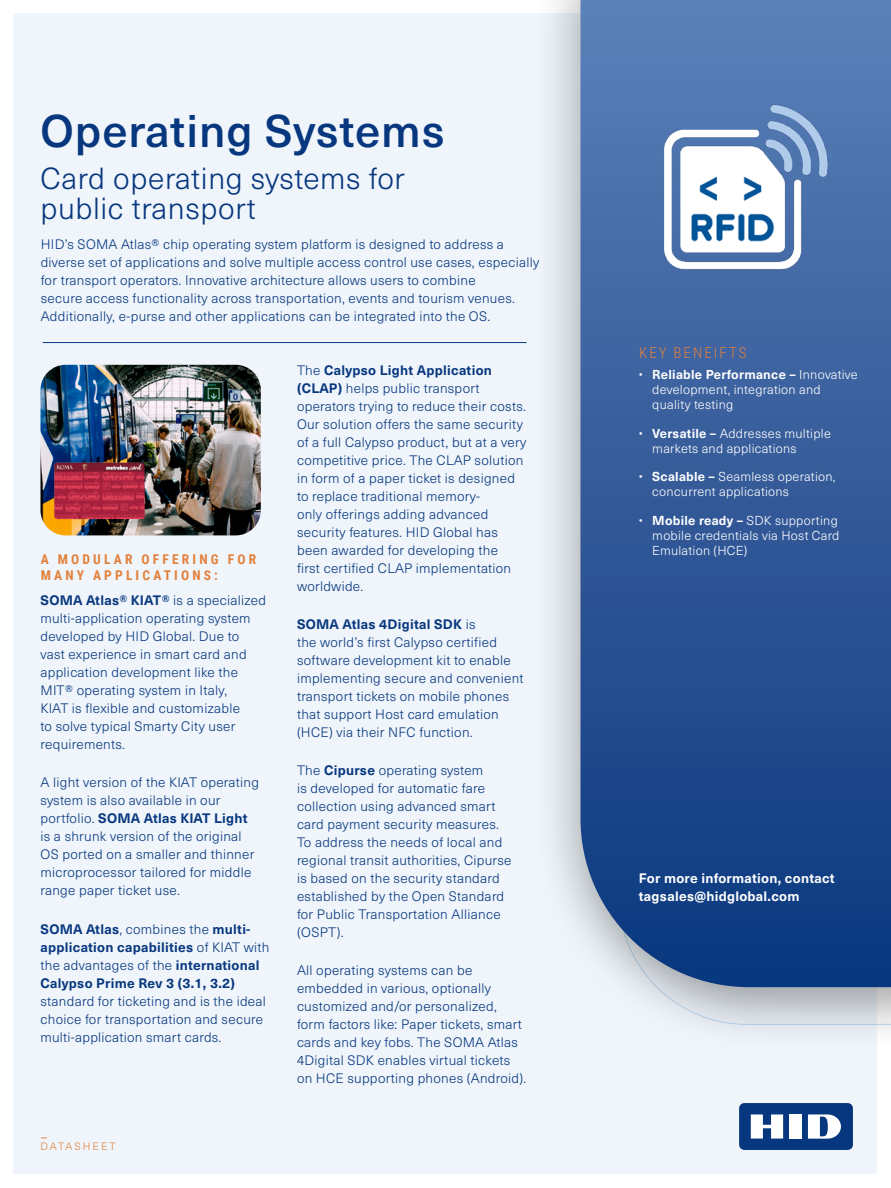
<style>
.page{position:relative;width:891px;height:1188px;background:#fff}
.page>*{position:absolute;margin:0;border:0;box-sizing:border-box;transform-origin:0 0}
.ds_1st_page_large_to{font:500 45px "Neue Haas Unica Pro";letter-spacing:.02em;color:#07377e}
.ds_1st_page_section{font:300 30px/30px "Neue Haas Unica Pro";letter-spacing:.02em;color:#07377e}
.t1{font:100 25.5px "Neue Haas Unica Pro";color:#e2813c}
.ds_blue_box_bullet_l{font:300 15px "Roboto Condensed";letter-spacing:.135em;color:#e2813c}
.ds_main_body{font:300 13.5px/18px "Neue Haas Unica Pro";letter-spacing:.02em;color:#07377e}
.ds_main_body-2{font:700 13.5px/18px "Neue Haas Unica Pro";letter-spacing:.02em;color:#fff}
.ds_small_section_sub{font:700 13.5px/16.2px "Roboto Condensed";letter-spacing:.235em;color:#e2813c}
.t2{font:300 12.75px/15px "Neue Haas Unica Pro";letter-spacing:.02em;color:#fff}
.t3{font:300 10.5px "Neue Haas Unica Pro";letter-spacing:.185em;color:#e2813c}
.s1{font-weight:700}
</style>
<div class="page">
<div style="left:14px;top:14px;width:864px;height:1160px;background:#eff5fb"></div>
<div style="left:532px;top:0;width:359px;height:1052px;background:#000;opacity:.37"></div>
<svg style="left:580px;top:0;width:311px;height:987px;background:#345b99"></svg>
<div style="left:739px;top:1103px;width:114px;height:47px;background:#07377e;border-radius:5px"></div>
<div style="left:790px;top:1114px;width:12px;height:25px;background:#fff"></div>
<svg style="left:751px;top:1114px;width:32px;height:25px"></svg>
<svg style="left:808px;top:1114px;width:33px;height:25px"></svg>
<hr style="left:43px;top:342px;width:484px;height:1px;background:#07377e">
<img style="left:646px;top:85px;width:198px;height:198px">
<img style="left:40px;top:365px;width:221px;height:170px">
<img style="left:54px;top:463px;width:91px;height:56px">
<p class="ds_1st_page_large_to" style="left:40px;top:104px;width:406px">Operating Systems</p>
<p class="ds_1st_page_section" style="left:40px;top:164px;width:366px">Card operating systems for public transport</p>
<p class="ds_main_body" style="left:41px;top:236px;width:500px">HID’s SOMA Atlas® chip operating system platform is designed to address a diverse set of applications and solve multiple access control use cases, especially for transport operators. Innovative architecture allows users to combine<br>secure access functionality across transportation, events and tourism venues.<br>Additionally, e-purse and other applications can be integrated into the OS.</p>
<p class="ds_small_section_sub" style="left:41px;top:551px;width:217px">A MODULAR OFFERING FOR<br>MANY APPLICATIONS:</p>
<p class="ds_main_body" style="left:40px;top:592px;width:227px"><span class="s1">SOMA Atlas® KIAT®</span> is a specialized multi-application operating system developed by HID Global. Due to vast experience in smart card and application development like the<br>MIT® operating system in Italy,<br>KIAT is flexible and customizable<br>to solve typical Smarty City user requirements.</p>
<p class="ds_main_body" style="left:40px;top:774px;width:220px">A light version of the KIAT operating system is also available in our portfolio. <span class="s1">SOMA Atlas KIAT Light </span>is a shrunk version of the original<br>OS ported on a smaller and thinner microprocessor tailored for middle range paper ticket use.</p>
<p class="ds_main_body" style="left:40px;top:920px;width:230px"><span class="s1">SOMA Atlas</span>, combines the <span class="s1">multi&shy;application capabilities</span> of KIAT with the advantages of the <span class="s1">international Calypso Prime Rev 3 (3.1, 3.2) </span>standard for ticketing and is the ideal choice for transportation and secure multi-application smart cards.</p>
<h3 class="t1" style="left:40px;top:1123px;width:9px">-</h3>
<p class="t3" style="left:40px;top:1140px;width:77px">DATASHEET</p>
<p class="ds_main_body" style="left:297px;top:361px;width:231px">The <span class="s1">Calypso Light Application (CLAP)</span> helps public transport operators trying to reduce their costs.<br>Our solution offers the same security of a full Calypso product, but at a very competitive price. The CLAP solution in form of a paper ticket is designed to replace traditional memory-<br>only offerings adding advanced security features. HID Global has been awarded for developing the<br>first certified CLAP implementation worldwide.</p>
<p class="ds_main_body" style="left:297px;top:615px;width:228px"><span class="s1">SOMA Atlas 4Digital SDK</span> is<br>the world’s first Calypso certified software development kit to enable implementing secure and convenient transport tickets on mobile phones that support Host card emulation (HCE) via their NFC function.</p>
<p class="ds_main_body" style="left:297px;top:762px;width:216px">The <span class="s1">Cipurse</span> operating system<br>is developed for automatic fare collection using advanced smart card payment security measures.<br>To address the needs of local and regional transit authorities, Cipurse is based on the security standard established by the Open Standard for Public Transportation Alliance (OSPT).</p>
<p class="ds_main_body" style="left:297px;top:962px;width:231px">All operating systems can be embedded in various, optionally customized and/or personalized, form factors like: Paper tickets, smart cards and key fobs. The SOMA Atlas 4Digital SDK enables virtual tickets on HCE supporting phones (Android).</p>
<p class="ds_blue_box_bullet_l" style="left:639px;top:342px;width:109px">KEY BENEIFTS</p>
<p class="t2" style="left:652px;top:368px;width:207px;text-indent:-14px">• <span class="s1">Reliable Performance –</span> Innovative development, integration and quality testing</p>
<p class="t2" style="left:652px;top:426px;width:180px;text-indent:-14px">• <span class="s1">Versatile –</span> Addresses multiple markets and applications</p>
<p class="t2" style="left:652px;top:470px;width:185px;text-indent:-14px">• <span class="s1">Scalable –</span> Seamless operation, concurrent applications</p>
<p class="t2" style="left:652px;top:513px;width:189px;text-indent:-14px">• <span class="s1">Mobile ready –</span> SDK supporting mobile credentials via Host Card<br>Emulation (HCE)</p>
<p class="ds_main_body-2" style="left:639px;top:869px;width:197px">For more information, contact tagsales@hidglobal.com</p>
</div>
